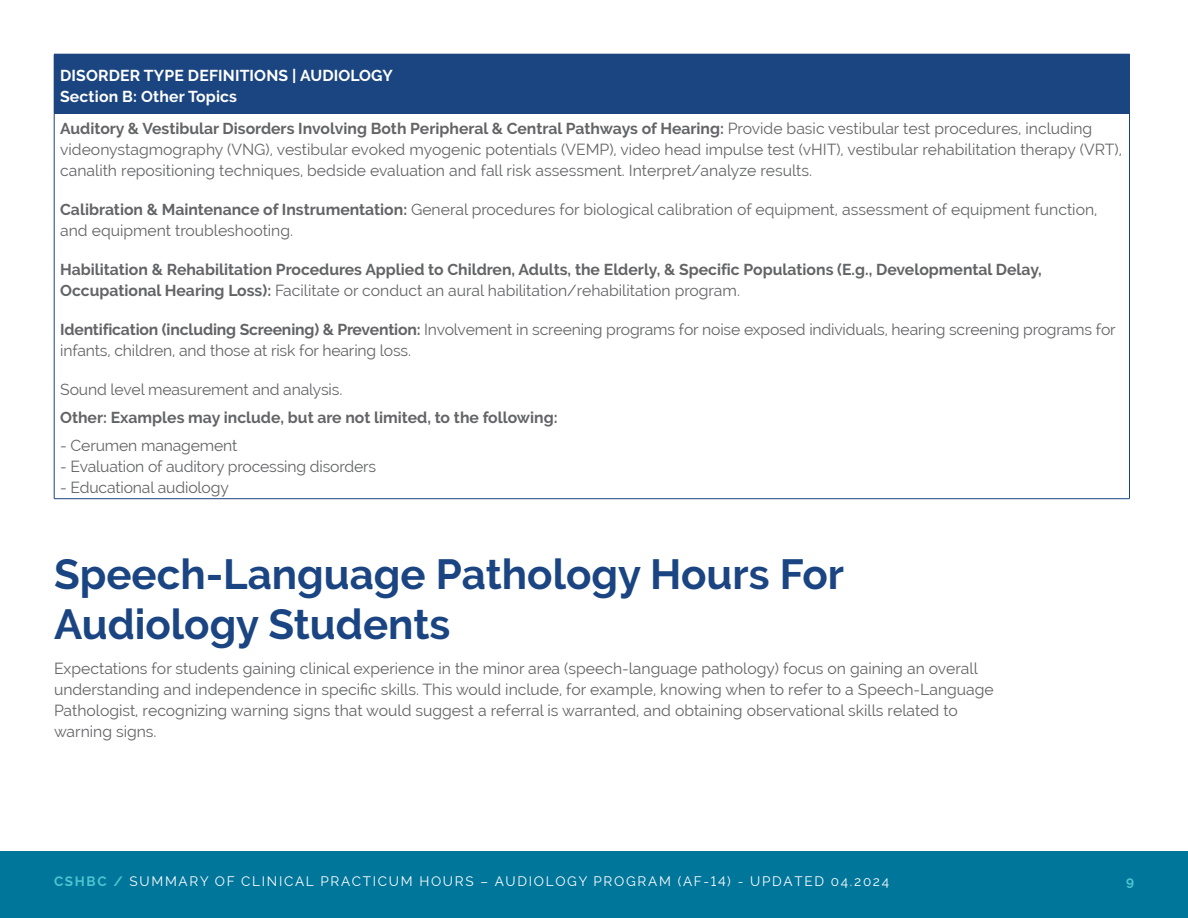
<style>
.page{position:relative;width:1188px;height:918px;background:#fff}
.page>*{position:absolute;margin:0;border:0;box-sizing:border-box;transform-origin:0 0}
.t1{font:700 42px/50.4px "Raleway";color:#1a4582}
.Body{font:15.75px/21px "Raleway";color:#636466}
.Body_Bold{font:15.75px/21px "Raleway";color:#636466}
.Body-2{font:700 15.75px/21px "Raleway";color:#636466}
.Body_Bold-2{font:700 15.75px "Raleway";color:#636466}
.Table_Header{font:700 15.75px "Raleway";letter-spacing:.01em;color:#fff}
.t2{font:13.5px "Raleway";letter-spacing:.125em;color:#fff}
.t3{font:700 13.5px "Raleway";color:#4dc4cf}
.s1{font-weight:700}
.s2{font-weight:400}
.s3{font-weight:700;color:#4dc4cf}
</style>
<div class="page">
<div style="left:0;top:851px;width:1188px;height:67px;background:#00769b"></div>
<div style="left:54px;top:54px;width:1075px;height:59px;background:#1b4581"></div>
<hr style="left:1129px;top:54px;width:1px;height:59px;background:#1b4581">
<hr style="left:54px;top:113px;width:1076px;height:1px;background:#1b4581">
<hr style="left:54px;top:114px;width:1px;height:385px;background:#1b4581">
<hr style="left:1129px;top:114px;width:1px;height:385px;background:#1b4581">
<hr style="left:54px;top:498px;width:1076px;height:1px;background:#1b4581">
<p class="Table_Header" style="left:60px;top:66px;width:334px">DISORDER TYPE DEFINITIONS | AUDIOLOGY</p>
<p class="Table_Header" style="left:60px;top:87px;width:178px">Section B: Other Topics</p>
<p class="Body_Bold" style="left:60px;top:118px;width:1063px"><span class="s1">Auditory &amp; Vestibular Disorders Involving Both Peripheral &amp; Central Pathways of Hearing:</span> Provide basic vestibular test procedures, including videonystagmography (VNG), vestibular evoked myogenic potentials (VEMP), video head impulse test (vHIT), vestibular rehabilitation therapy (VRT), canalith repositioning techniques, bedside evaluation and fall risk assessment. Interpret/analyze results.</p>
<p class="Body" style="left:60px;top:199px;width:1039px"><span class="s1">Calibration &amp; Maintenance of Instrumentation:</span> General procedures for biological calibration of equipment, assessment of equipment function, and equipment troubleshooting.</p>
<p class="Body-2" style="left:60px;top:259px;width:983px">Habilitation &amp; Rehabilitation Procedures Applied to Children, Adults, the Elderly, &amp; Specific Populations (E.g., Developmental Delay,<br>Occupational Hearing Loss): <span class="s2">Facilitate or conduct an aural habilitation/rehabilitation program.</span></p>
<p class="Body" style="left:60px;top:319px;width:1057px"><span class="s1">Identification (including Screening) &amp; Prevention:</span> Involvement in screening programs for noise exposed individuals, hearing screening programs for infants, children, and those at risk for hearing loss.</p>
<p class="Body" style="left:60px;top:379px;width:284px">Sound level measurement and analysis.</p>
<p class="Body_Bold-2" style="left:60px;top:408px;width:499px">Other: Examples may include, but are not limited, to the following:</p>
<p class="Body" style="left:60px;top:435px;width:179px">- Cerumen management</p>
<p class="Body" style="left:60px;top:456px;width:318px">- Evaluation of auditory processing disorders</p>
<p class="Body" style="left:60px;top:477px;width:170px">- Educational audiology</p>
<h2 class="t1" style="left:54px;top:549px;width:792px">Speech-Language Pathology Hours For<br>Audiology Students</h2>
<p class="Body" style="left:54px;top:657px;width:941px">Expectations for students gaining clinical experience in the minor area (speech-language pathology) focus on gaining an overall understanding and independence in specific skills. This would include, for example, knowing when to refer to a Speech-Language Pathologist, recognizing warning signs that would suggest a referral is warranted, and obtaining observational skills related to warning signs.</p>
<p class="t2" style="left:54px;top:874px;width:837px"><span class="s3">CSHBC /</span> SUMMARY OF CLINICAL PRACTICUM HOURS – AUDIOLOGY PROGRAM (AF-14) - UPDATED 04.2024</p>
<p class="t3" style="left:1126px;top:874px;width:9px">9</p>
</div>
